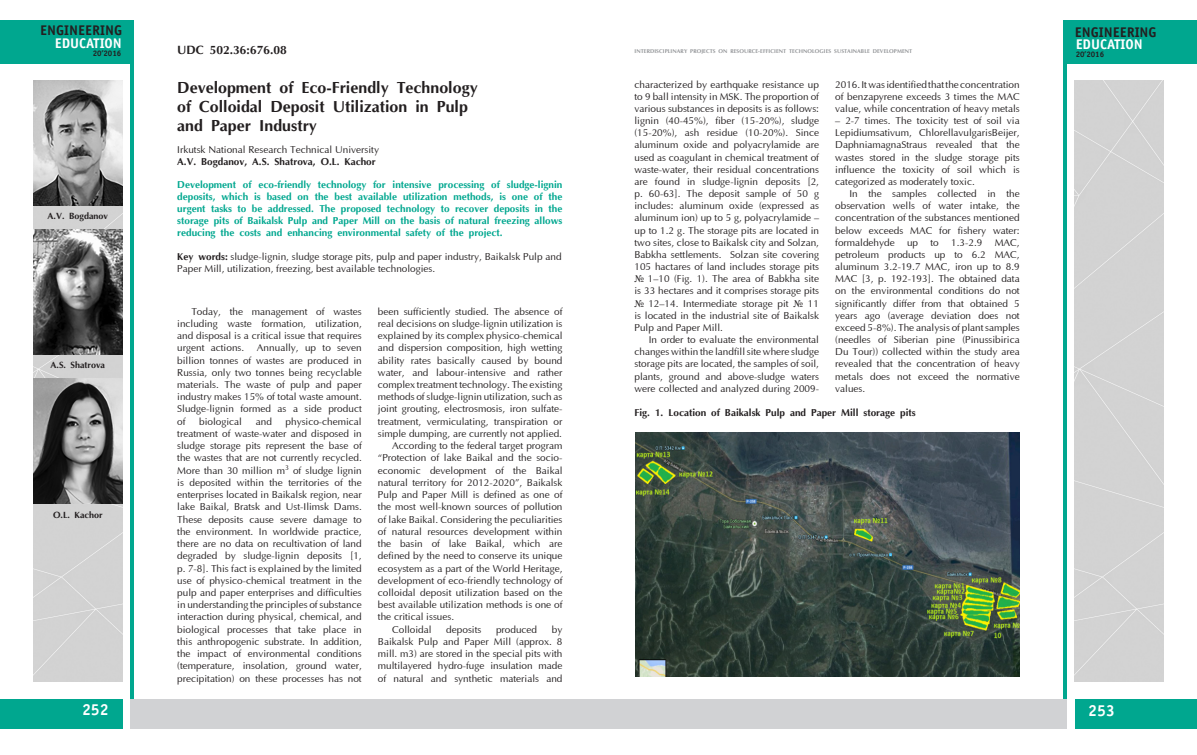
<style>
.page{position:relative;width:1197px;height:755px;background:#fff}
.page>*{position:absolute;margin:0;border:0;box-sizing:border-box;transform-origin:0 0}
.t1{font:700 16px/19.2px "AG Optima";color:#231f20}
.t2{font:700 16px "Officina Sans C";color:#fff}
.t3{font:700 14px "Officina Sans C";color:#231f20}
.t4{font:700 14px "Officina Sans C";color:#fff}
.t5{font:700 12px "AG Optima";color:#231f20}
.t6{font:10px/12.2px "Optima";color:#231f20;text-align:justify}
.t7{font:700 10px/12px "AG Optima";color:#00a78f;text-align:justify}
.t8{font:700 10px "AG Optima";color:#231f20}
.t9{font:700 9px "AG Optima";color:#231f20}
.t10{font:700 8px "Officina Sans C";color:#231f20}
.t11{font:700 5.5px "AG Optima";letter-spacing:.01em;color:#939598}
.s1{font-family:"AG Optima";font-weight:700}
.s2{font-family:"Times New Roman"}
</style>
<div class="page">
<div style="left:1063px;top:20px;width:133px;height:43px;background:#00a78f"></div>
<div style="left:1074px;top:698px;width:122px;height:30px;background:#00a78f"></div>
<hr style="left:1063px;top:45px;width:3px;height:653px;background:#00a78f">
<div style="left:598px;top:698px;width:468px;height:30px;background:#d1d2d4"></div>
<div style="left:1074px;top:80px;width:89px;height:601px;background:#d3d3d3"></div>
<div style="left:0;top:698px;width:122px;height:30px;background:#00a78f"></div>
<div style="left:0;top:20px;width:133px;height:43px;background:#00a78f"></div>
<hr style="left:130px;top:45px;width:3px;height:653px;background:#00a78f">
<div style="left:33px;top:206px;width:89px;height:475px;background:#d3d3d3"></div>
<div style="left:130px;top:698px;width:468px;height:30px;background:#d1d2d4"></div>
<img style="left:33px;top:80px;width:89px;height:126px">
<img style="left:33px;top:229px;width:89px;height:125px">
<img style="left:33px;top:378px;width:89px;height:125px">
<img style="left:635px;top:432px;width:384px;height:244px">
<h2 class="t3" style="left:40px;top:23px;width:83px">ENGINEERING</h2>
<h2 class="t4" style="left:55px;top:35px;width:69px">EDUCATION</h2>
<p class="t10" style="left:93px;top:49px;width:30px">20’2016</p>
<p class="t9" style="left:48px;top:211px;width:62px">А.V. Bogdanov</p>
<p class="t9" style="left:51px;top:360px;width:56px">А.S. Shatrova</p>
<p class="t9" style="left:53px;top:509px;width:51px">О.L. Kachor</p>
<h1 class="t2" style="left:82px;top:700px;width:28px">252</h1>
<p class="t5" style="left:177px;top:43px;width:111px">UDC 502.36:676.08</p>
<h1 class="t1" style="left:177px;top:78px;width:302px">Development of Eco-Friendly Technology of Colloidal Deposit Utilization in Pulp and Paper Industry</h1>
<p class="t6" style="left:177px;top:144px;width:203px">Irkutsk National Research Technical University</p>
<p class="t8" style="left:177px;top:156px;width:200px">А.V. Bogdanov, А.S. Shatrova, О.L. Kachor</p>
<p class="t7" style="left:177px;top:178px;width:386px">Development of eco-friendly technology for intensive processing of sludge-lignin deposits, which is based on the best available utilization methods, is one of the urgent tasks to be addressed. The proposed technology to recover deposits in the storage pits of Baikalsk Pulp and Paper Mill on the basis of natural freezing allows reducing the costs and enhancing environmental safety of the project.</p>
<p class="t6" style="left:177px;top:251px;width:386px"><span class="s1">Key words:</span> sludge-lignin, sludge storage pits, pulp and paper industry, Baikalsk Pulp and<br>Paper Mill, utilization, freezing, best available technologies.</p>
<p class="t6" style="left:177px;top:305px;width:186px;text-indent:14px">Today, the management of wastes including waste formation, utilization, and disposal is a critical issue that requires urgent actions.</p>
<p class="t6" style="left:177px;top:342px;width:186px;text-indent:80px">Annually, up to seven billion tonnes of wastes are produced in Russia, only two tonnes being recyclable materials. The waste of pulp and paper industry makes 15% of total waste amount.<br>Sludge-lignin formed as a side product of</p>
<p class="t6" style="left:177px;top:415px;width:186px;text-indent:108px">physico-chemical treatment of waste-water and disposed in sludge storage pits represent the base of the wastes that are not currently recycled.<br>More than 30 million m<sup>3</sup> of sludge lignin is deposited within the territories of the enterprises located in Baikalsk region, near lake Baikal, Bratsk and Ust-Ilimsk Dams.<br>These deposits cause severe damage to the environment. In worldwide practice, there are no data on recultivation of land degraded by sludge-lignin deposits [1, p. 7-8]. This fact is explained by the limited use of physico-chemical treatment in the pulp and paper enterprises and difficulties in understanding the principles of substance interaction during physical, chemical, and biological processes that take place in this anthropogenic substrate. In addition, the impact of environmental conditions (temperature, insolation, ground water, precipitation) on these processes has not</p>
<p class="t6" style="left:199px;top:415px;width:44px">biological</p>
<p class="t6" style="left:256px;top:415px;width:18px">and</p>
<p class="t6" style="left:378px;top:305px;width:186px">been sufficiently studied. The absence of</p>
<p class="t6" style="left:378px;top:317px;width:186px">real decisions on sludge-lignin utilization is</p>
<p class="t6" style="left:378px;top:330px;width:186px">explained by its complex physico-chemical</p>
<p class="t6" style="left:378px;top:342px;width:186px">and dispersion composition, high wetting</p>
<p class="t6" style="left:378px;top:354px;width:186px">ability rates basically caused by bound</p>
<p class="t6" style="left:378px;top:366px;width:186px">water, and labour-intensive and rather</p>
<p class="t6" style="left:378px;top:378px;width:186px">complex treatment technology. The existing</p>
<p class="t6" style="left:378px;top:391px;width:186px">methods of sludge-lignin utilization, such as</p>
<p class="t6" style="left:378px;top:403px;width:186px">joint grouting, electrosmosis, iron sulfate-</p>
<p class="t6" style="left:378px;top:415px;width:186px">treatment, vermiculating, transpiration or</p>
<p class="t6" style="left:378px;top:427px;width:185px">simple dumping, are currently not applied.</p>
<p class="t6" style="left:392px;top:440px;width:172px">According to the federal target program</p>
<p class="t6" style="left:378px;top:452px;width:186px">“Protection of lake Baikal and the socio-</p>
<p class="t6" style="left:378px;top:464px;width:186px">economic development of the Baikal</p>
<p class="t6" style="left:378px;top:476px;width:186px">natural territory for 2012-2020”, Baikalsk</p>
<p class="t6" style="left:378px;top:488px;width:186px">Pulp and Paper Mill is defined as one of</p>
<p class="t6" style="left:378px;top:501px;width:186px">the most well-known sources of pollution</p>
<p class="t6" style="left:378px;top:513px;width:186px">of lake Baikal. Considering the peculiarities</p>
<p class="t6" style="left:378px;top:525px;width:186px">of natural resources development within</p>
<p class="t6" style="left:378px;top:537px;width:186px">the basin of lake Baikal, which are</p>
<p class="t6" style="left:378px;top:550px;width:186px">defined by the need to conserve its unique</p>
<p class="t6" style="left:378px;top:562px;width:186px">ecosystem as a part of the World Heritage,</p>
<p class="t6" style="left:378px;top:574px;width:186px">development of eco-friendly technology of</p>
<p class="t6" style="left:378px;top:586px;width:186px">colloidal deposit utilization based on the</p>
<p class="t6" style="left:378px;top:598px;width:186px">best available utilization methods is one of</p>
<p class="t6" style="left:378px;top:611px;width:78px">the critical issues.</p>
<p class="t6" style="left:392px;top:623px;width:41px">Colloidal</p>
<p class="t6" style="left:446px;top:623px;width:37px">deposits</p>
<p class="t6" style="left:496px;top:623px;width:43px">produced</p>
<p class="t6" style="left:378px;top:623px;width:186px;text-indent:174px">by Baikalsk Pulp and Paper Mill (approx. 8 mill. m3) are stored in the special pits with multilayered hydro-fuge insulation made of natural and synthetic materials and</p>
<p class="t11" style="left:634px;top:48px;width:279px">INTERDISCIPLINARY PROJECTS ON RESOURCE-EFFICIENT TECHNOLOGIES SUSTAINABLE DEVELOPMENT</p>
<p class="t6" style="left:634px;top:78px;width:186px">characterized by earthquake resistance up to 9 ball intensity in MSK. The proportion of various substances in deposits is as follows: lignin (40-45%), fiber (15-20%), sludge (15-20%), ash residue (10-20%). Since aluminum oxide and polyacrylamide are used as coagulant in chemical treatment of waste-water, their residual concentrations are found in sludge-lignin deposits [2, p. 60-63]. The deposit sample of 50 g includes: aluminum oxide (expressed as aluminum ion) up to 5 g, polyacrylamide – up to 1.2 g. The storage pits are located in two sites, close to Baikalsk city and Solzan, Babkha settlements. Solzan site covering 105 hactares of land includes storage pits <span class="s2">№</span> 1–10 (Fig. 1). The area of Babkha site is 33 hectares and it comprises storage pits <span class="s2">№</span> 12–14. Intermediate storage pit <span class="s2">№</span> 11 is located in the industrial site of Baikalsk Pulp and Paper Mill.</p>
<p class="t6" style="left:634px;top:334px;width:186px;text-indent:14px">In order to evaluate the environmental changes within the landfill site where sludge storage pits are located, the samples of soil, plants, ground and above-sludge waters were collected and analyzed during 2009-</p>
<p class="t6" style="left:835px;top:79px;width:186px">2016. It was identified that the concentration of benzapyrene exceeds 3 times the MAC value, while concentration of heavy metals</p>
<p class="t6" style="left:835px;top:115px;width:186px">– 2-7 times. The toxicity test of soil via Lepidiumsativum, ChlorellavulgarisBeijer, DaphniamagnaStraus revealed that the wastes stored in the sludge storage pits influence the toxicity of soil which is categorized as moderately toxic.</p>
<p class="t6" style="left:835px;top:188px;width:186px;text-indent:14px">In the samples collected in the observation wells of water intake, the concentration of the substances mentioned below exceeds MAC for fishery water: formaldehyde up to 1.3-2.9 MAC, petroleum products up to 6.2 MAC, aluminum 3.2-19.7 MAC, iron up to 8.9<br>MAC [3, p. 192-193]. The obtained data on the environmental conditions do not significantly differ from that obtained 5 years ago (average deviation does not exceed 5-8%). The analysis of plant samples (needles of Siberian pine (Pinussibirica Du Tour)) collected within the study area revealed that the concentration of heavy metals does not exceed the normative values.</p>
<p class="t8" style="left:634px;top:407px;width:283px">Fig. 1. Location of Baikalsk Pulp and Paper Mill storage pits</p>
<h2 class="t3" style="left:1074px;top:24px;width:83px">ENGINEERING</h2>
<h2 class="t4" style="left:1075px;top:36px;width:69px">EDUCATION</h2>
<p class="t10" style="left:1075px;top:49px;width:30px">20’2016</p>
<h1 class="t2" style="left:1088px;top:700px;width:28px">253</h1>
</div>
